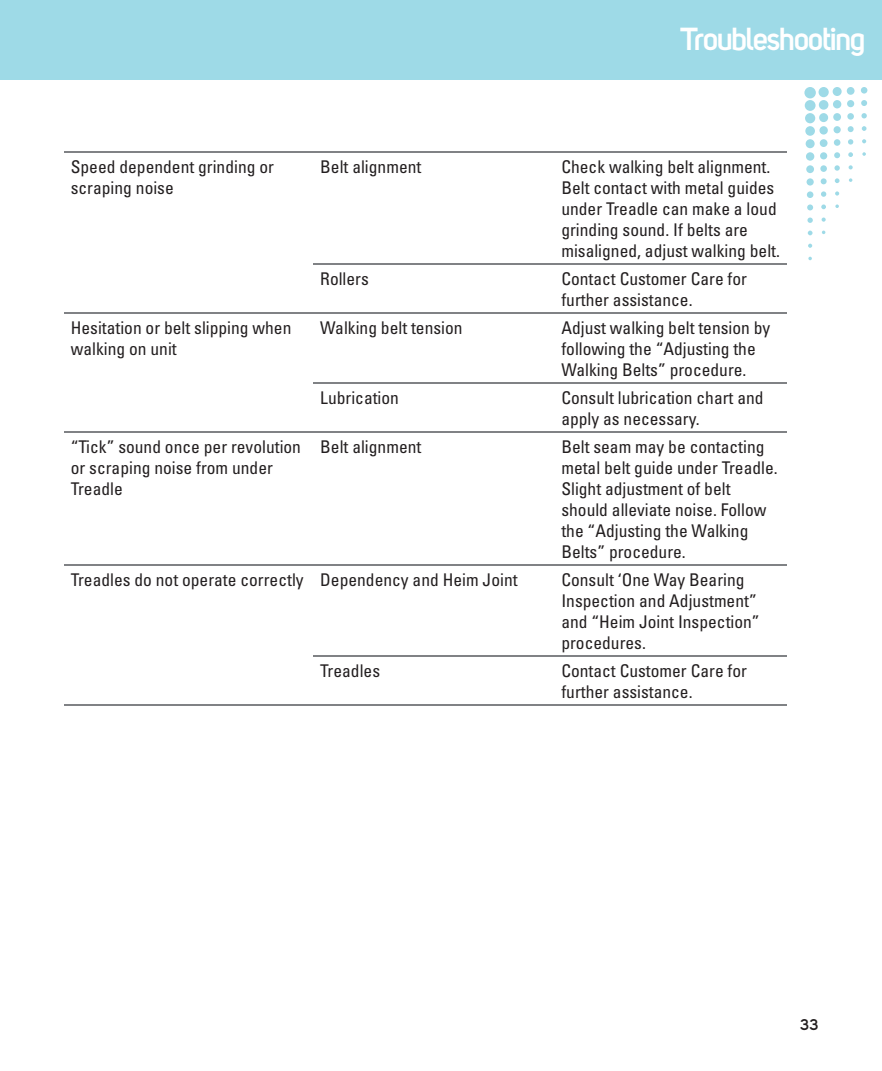
<style>
.page{position:relative;width:882px;height:1071px;background:#fff}
.page>*{position:absolute;margin:0;border:0;box-sizing:border-box;transform-origin:0 0}
.t1{font:700 31.5px "Uni Sans Semi";letter-spacing:-.05em;color:#fff}
.t2{font:condensed 17.5px/21px "Univers";color:#231f20}
.t3{font:700 15.75px "Uni Sans Semi";color:#231f20}
</style>
<div class="page">
<div style="left:804px;top:87px;width:12px;height:11px;background:#9edae7;border-radius:50%"></div>
<div style="left:805px;top:100px;width:11px;height:11px;background:#9edae7;border-radius:50%"></div>
<div style="left:805px;top:113px;width:10px;height:10px;background:#9edae7;border-radius:50%"></div>
<div style="left:805px;top:126px;width:10px;height:10px;background:#9edae7;border-radius:50%"></div>
<div style="left:806px;top:139px;width:9px;height:9px;background:#9edae7;border-radius:50%"></div>
<div style="left:806px;top:152px;width:8px;height:9px;background:#9edae7;border-radius:50%"></div>
<div style="left:806px;top:165px;width:8px;height:8px;background:#9edae7;border-radius:50%"></div>
<div style="left:807px;top:178px;width:7px;height:8px;background:#9edae7;border-radius:50%"></div>
<div style="left:807px;top:191px;width:6px;height:7px;background:#9edae7;border-radius:50%"></div>
<svg style="left:807px;top:204px;width:6px;height:6px"></svg>
<svg style="left:807px;top:218px;width:6px;height:5px"></svg>
<svg style="left:808px;top:231px;width:5px;height:4px"></svg>
<svg style="left:808px;top:244px;width:4px;height:4px"></svg>
<svg style="left:808px;top:257px;width:4px;height:3px"></svg>
<div style="left:819px;top:87px;width:10px;height:10px;background:#9edae7;border-radius:50%"></div>
<div style="left:819px;top:100px;width:9px;height:10px;background:#9edae7;border-radius:50%"></div>
<div style="left:819px;top:113px;width:9px;height:9px;background:#9edae7;border-radius:50%"></div>
<div style="left:819px;top:126px;width:9px;height:9px;background:#9edae7;border-radius:50%"></div>
<div style="left:820px;top:139px;width:8px;height:8px;background:#9edae7;border-radius:50%"></div>
<div style="left:820px;top:152px;width:7px;height:7px;background:#9edae7;border-radius:50%"></div>
<div style="left:820px;top:165px;width:7px;height:7px;background:#9edae7;border-radius:50%"></div>
<svg style="left:821px;top:178px;width:6px;height:6px"></svg>
<svg style="left:821px;top:191px;width:5px;height:6px"></svg>
<svg style="left:821px;top:204px;width:5px;height:5px"></svg>
<svg style="left:822px;top:218px;width:4px;height:4px"></svg>
<div style="left:833px;top:87px;width:9px;height:9px;background:#9edae7;border-radius:50%"></div>
<div style="left:833px;top:100px;width:8px;height:8px;background:#9edae7;border-radius:50%"></div>
<div style="left:833px;top:113px;width:8px;height:8px;background:#9edae7;border-radius:50%"></div>
<div style="left:834px;top:126px;width:7px;height:7px;background:#9edae7;border-radius:50%"></div>
<div style="left:834px;top:139px;width:6px;height:7px;background:#9edae7;border-radius:50%"></div>
<svg style="left:834px;top:152px;width:6px;height:6px"></svg>
<svg style="left:834px;top:165px;width:6px;height:6px"></svg>
<svg style="left:835px;top:178px;width:5px;height:5px"></svg>
<svg style="left:835px;top:191px;width:4px;height:5px"></svg>
<svg style="left:835px;top:204px;width:4px;height:4px"></svg>
<div style="left:847px;top:87px;width:8px;height:8px;background:#9edae7;border-radius:50%"></div>
<div style="left:847px;top:100px;width:7px;height:7px;background:#9edae7;border-radius:50%"></div>
<div style="left:847px;top:113px;width:7px;height:7px;background:#9edae7;border-radius:50%"></div>
<svg style="left:848px;top:126px;width:6px;height:6px"></svg>
<svg style="left:848px;top:139px;width:5px;height:6px"></svg>
<svg style="left:848px;top:152px;width:5px;height:5px"></svg>
<svg style="left:849px;top:165px;width:4px;height:4px"></svg>
<svg style="left:849px;top:178px;width:3px;height:4px"></svg>
<div style="left:861px;top:87px;width:6px;height:7px;background:#9edae7;border-radius:50%"></div>
<svg style="left:861px;top:100px;width:6px;height:6px"></svg>
<svg style="left:861px;top:113px;width:6px;height:5px"></svg>
<svg style="left:862px;top:126px;width:5px;height:5px"></svg>
<svg style="left:862px;top:139px;width:4px;height:4px"></svg>
<svg style="left:862px;top:152px;width:4px;height:4px"></svg>
<div style="left:0;top:0;width:882px;height:79px;background:#9edae7"></div>
<hr style="left:64px;top:151px;width:249px;height:2px;background:#808285">
<hr style="left:313px;top:151px;width:241px;height:2px;background:#808285">
<hr style="left:554px;top:151px;width:233px;height:2px;background:#808285">
<hr style="left:313px;top:263px;width:241px;height:2px;background:#808285">
<hr style="left:554px;top:263px;width:233px;height:2px;background:#808285">
<hr style="left:64px;top:312px;width:249px;height:2px;background:#808285">
<hr style="left:313px;top:312px;width:241px;height:2px;background:#808285">
<hr style="left:554px;top:312px;width:233px;height:2px;background:#808285">
<hr style="left:313px;top:382px;width:241px;height:2px;background:#808285">
<hr style="left:554px;top:382px;width:233px;height:2px;background:#808285">
<hr style="left:64px;top:431px;width:249px;height:2px;background:#808285">
<hr style="left:313px;top:431px;width:241px;height:2px;background:#808285">
<hr style="left:554px;top:431px;width:233px;height:2px;background:#808285">
<hr style="left:64px;top:564px;width:249px;height:1px;background:#808285">
<hr style="left:313px;top:564px;width:241px;height:1px;background:#808285">
<hr style="left:554px;top:564px;width:233px;height:1px;background:#808285">
<hr style="left:313px;top:655px;width:241px;height:1px;background:#808285">
<hr style="left:554px;top:655px;width:233px;height:1px;background:#808285">
<hr style="left:64px;top:704px;width:249px;height:1px;background:#808285">
<hr style="left:313px;top:704px;width:241px;height:1px;background:#808285">
<hr style="left:554px;top:704px;width:233px;height:1px;background:#808285">
<h1 class="t1" style="left:681px;top:20px;width:187px">Troubleshooting</h1>
<p class="t2" style="left:71px;top:156px;width:205px">Speed dependent grinding or scraping noise</p>
<p class="t2" style="left:320px;top:156px;width:103px">Belt alignment</p>
<p class="t2" style="left:561px;top:156px;width:220px">Check walking belt alignment.<br>Belt contact with metal guides under Treadle can make a loud grinding sound. If belts are misaligned, adjust walking belt.</p>
<p class="t2" style="left:320px;top:268px;width:50px">Rollers</p>
<p class="t2" style="left:561px;top:268px;width:187px">Contact Customer Care for further assistance.</p>
<p class="t2" style="left:71px;top:317px;width:222px">Hesitation or belt slipping when walking on unit</p>
<p class="t2" style="left:320px;top:317px;width:144px">Walking belt tension</p>
<p class="t2" style="left:561px;top:317px;width:210px">Adjust walking belt tension by following the “Adjusting the<br>Walking Belts” procedure.</p>
<p class="t2" style="left:320px;top:387px;width:80px">Lubrication</p>
<p class="t2" style="left:561px;top:387px;width:204px">Consult lubrication chart and apply as necessary.</p>
<p class="t2" style="left:71px;top:436px;width:232px">“Tick” sound once per revolution or scraping noise from under<br>Treadle</p>
<p class="t2" style="left:320px;top:436px;width:103px">Belt alignment</p>
<p class="t2" style="left:561px;top:436px;width:218px">Belt seam may be contacting metal belt guide under Treadle.<br>Slight adjustment of belt should alleviate noise. Follow the “Adjusting the Walking<br>Belts” procedure.</p>
<p class="t2" style="left:71px;top:569px;width:448px">Treadles do not operate correctly Dependency and Heim Joint</p>
<p class="t2" style="left:561px;top:569px;width:200px">Consult ‘One Way Bearing<br>Inspection and Adjustment” and “Heim Joint Inspection” procedures.</p>
<p class="t2" style="left:320px;top:660px;width:61px">Treadles</p>
<p class="t2" style="left:561px;top:660px;width:187px">Contact Customer Care for further assistance.</p>
<p class="t3" style="left:800px;top:1015px;width:20px">33</p>
</div>
